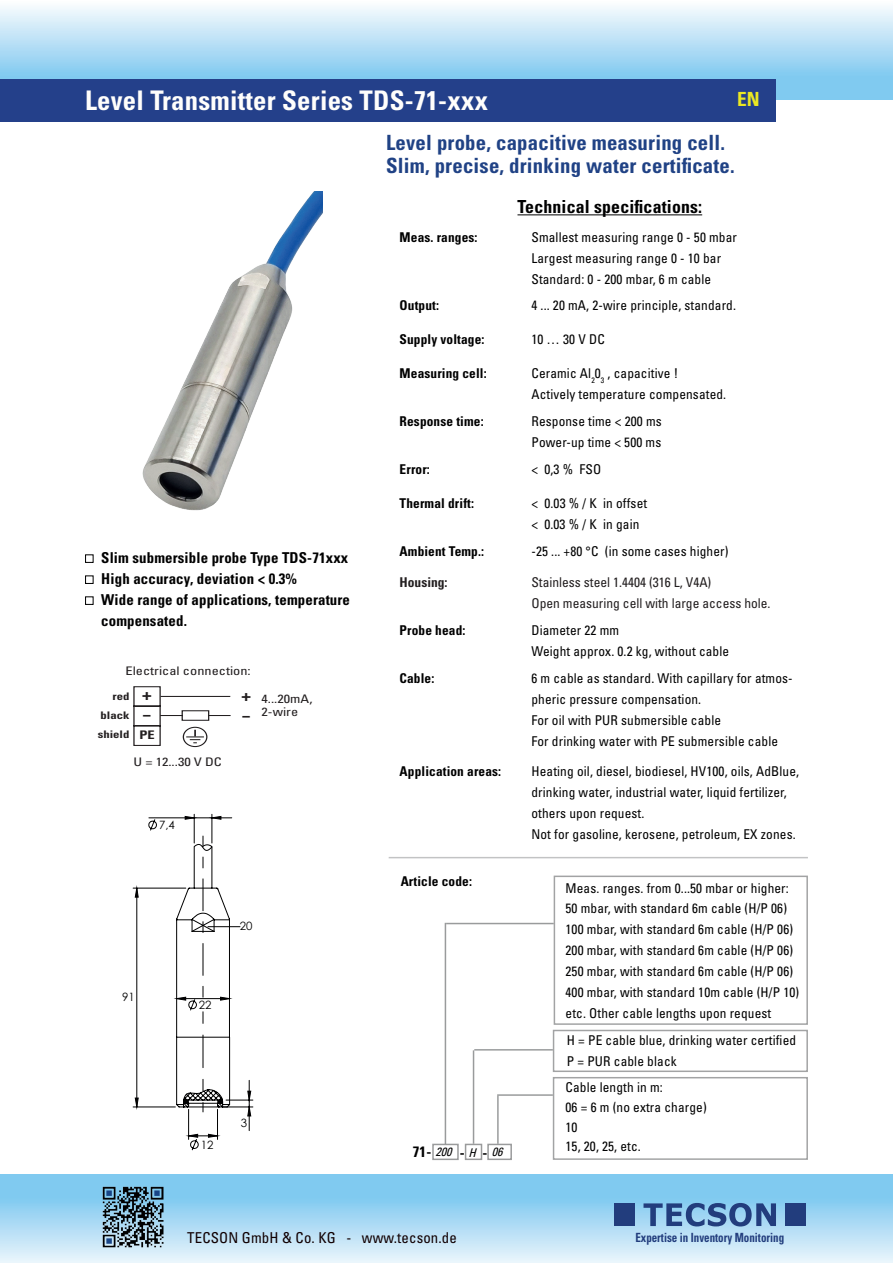
<style>
.page{position:relative;width:893px;height:1263px;background:#fff}
.page>*{position:absolute;margin:0;border:0;box-sizing:border-box;transform-origin:0 0}
.t1{font:700 condensed 27px "Univers LT Std";letter-spacing:.01em;color:#fffefc}
.t2{font:700 condensed 21px/22.5px "Univers LT Std";letter-spacing:.01em;color:#204285}
.t3{font:700 condensed 19.5px "Univers LT Std";color:#ebe823}
.t4{font:700 condensed 18px "Univers LT Std";letter-spacing:.01em;color:#000001}
.t5{font:700 condensed 15.75px/19.8px "Univers 67";color:#231f20;scale:1.22 1}
.t6{font:700 condensed 15px/21px "Univers LT Std";letter-spacing:.01em;color:#000001}
.t7{font:condensed 15px "Univers LT Std";letter-spacing:.01em;color:#110002}
.t8{font:condensed 13.5px/21px "Univers LT Std";letter-spacing:.01em;color:#000001}
.t9{font:700 condensed 13.5px "Univers LT Std";letter-spacing:.01em;color:#000001}
.t10{font:condensed 13.5px/21px "Univers LT Std";color:#231f20}
.t11{font:700 condensed 13.5px "Univers LT Std";color:#231f20}
.t12{font:700 condensed 12.6px "Univers 67";color:#223d7d;scale:.87 1}
.t13{font:italic condensed 12px "Univers LT Std";color:#000001}
.t14{font:condensed 11.85px/12.5px "Univers";color:#231f20;scale:1.21 1}
.t15{font:700 condensed 11.85px "Univers 67";color:#231f20;scale:1.22 1}
.t16{font:11.4px "Century Gothic";color:#000001}
.t17{font:700 condensed 10.5px/19.2px "Univers 67";color:#231f20;text-align:justify;scale:1.22 1}
.s1{font-weight:400;font-style:italic;font-size:12px}
</style>
<div class="page">
<div style="left:0;top:0;width:893px;height:99px;background:linear-gradient(to bottom,#f9fbfd,#69c0ee)"></div>
<div style="left:0;top:79px;width:776px;height:42px;background:#24408a"></div>
<svg style="left:0;top:1174px;width:893px;height:89px;background:#a8d9f4"></svg>
<img style="left:103px;top:1187px;width:60px;height:60px">
<hr style="left:517px;top:214px;width:185px;height:1px;background:#000001">
<hr style="left:389px;top:857px;width:419px;height:1px;background:#55595a">
<hr style="left:445px;top:923px;width:1px;height:221px;background:#55595a">
<hr style="left:446px;top:923px;width:108px;height:1px;background:#55595a">
<hr style="left:497px;top:1096px;width:2px;height:48px;background:#55595a">
<hr style="left:497px;top:1094px;width:56px;height:2px;background:#55595a">
<div style="left:85px;top:554px;width:9px;height:9px;border:1px solid #000001"></div>
<div style="left:85px;top:575px;width:9px;height:9px;border:1px solid #000001"></div>
<div style="left:85px;top:596px;width:9px;height:9px;border:1px solid #000001"></div>
<hr style="left:133px;top:1106px;width:42px;height:1px;background:#000001">
<hr style="left:133px;top:888px;width:53px;height:1px;background:#000001">
<svg style="left:134px;top:814px;width:119px;height:337px"></svg>
<hr style="left:473px;top:1050px;width:1px;height:94px;background:#55595a">
<hr style="left:474px;top:1049px;width:79px;height:1px;background:#55595a">
<img style="left:142px;top:191px;width:180px;height:320px">
<svg style="left:133px;top:686px;width:98px;height:62px"></svg>
<div style="left:614px;top:1203px;width:21px;height:23px;background:#223d7d"></div>
<div style="left:785px;top:1203px;width:20px;height:23px;background:#223d7d"></div>
<svg style="left:643px;top:1203px;width:133px;height:23px;background:#5e87b7"></svg>
<h1 class="t1" style="left:85px;top:84px;width:404px">Level Transmitter Series TDS-71-xxx</h1>
<h2 class="t2" style="left:386px;top:131px;width:350px">Level probe, capacitive measuring cell.<br>Slim, precise, drinking water certificate.</h2>
<h3 class="t3" style="left:737px;top:87px;width:24px">EN</h3>
<p class="t6" style="left:101px;top:547px;width:250px">Slim submersible probe Type TDS-71xxx<br>High accuracy, deviation &lt; 0.3%<br>Wide range of applications, temperature compensated.</p>
<p class="t14" style="left:126px;top:664px;width:105px">Electrical connection:</p>
<p class="t17" style="left:98px;top:687px;width:28px;text-indent:15px">red black shield</p>
<p class="t5" style="left:142px;top:685px;width:10px">+ -</p>
<p class="t15" style="left:139px;top:728px;width:14px">PE</p>
<p class="t14" style="left:133px;top:755px;width:75px">U = 12...30 V DC</p>
<p class="t5" style="left:241px;top:685px;width:10px">+ -</p>
<p class="t14" style="left:262px;top:693px;width:44px">4...20mA,<br>2-wire</p>
<p class="t16" style="left:159px;top:817px;width:17px">7,4</p>
<p class="t16" style="left:122px;top:988px;width:14px">91</p>
<p class="t16" style="left:199px;top:997px;width:14px">22</p>
<p class="t16" style="left:240px;top:918px;width:14px">20</p>
<p class="t16" style="left:201px;top:1137px;width:14px">12</p>
<p class="t16" style="left:241px;top:1115px;width:8px">3</p>
<h3 class="t4" style="left:517px;top:196px;width:186px">Technical specifications:</h3>
<p class="t9" style="left:400px;top:228px;width:79px">Meas. ranges:</p>
<p class="t8" style="left:531px;top:226px;width:207px">Smallest measuring range 0 - 50 mbar<br>Largest measuring range 0 - 10 bar<br>Standard: 0 - 200 mbar, 6 m cable</p>
<p class="t9" style="left:400px;top:297px;width:41px">Output:</p>
<p class="t8" style="left:531px;top:295px;width:206px">4 ... 20 mA, 2-wire principle, standard.</p>
<p class="t9" style="left:400px;top:331px;width:86px">Supply voltage:</p>
<p class="t8" style="left:531px;top:329px;width:75px">10 … 30 V DC</p>
<p class="t9" style="left:400px;top:365px;width:89px">Measuring cell:</p>
<p class="t8" style="left:531px;top:363px;width:196px">Ceramic Al<sub>2</sub>0<sub>3</sub> , capacitive !<br>Actively temperature compensated.</p>
<p class="t9" style="left:400px;top:413px;width:86px">Response time:</p>
<p class="t8" style="left:531px;top:411px;width:132px">Response time &lt; 200 ms<br>Power-up time &lt; 500 ms</p>
<p class="t9" style="left:400px;top:461px;width:32px">Error:</p>
<p class="t8" style="left:531px;top:458px;width:71px">&lt; 0,3 % FSO</p>
<p class="t9" style="left:400px;top:495px;width:76px">Thermal drift:</p>
<p class="t8" style="left:531px;top:492px;width:117px">&lt; 0.03 % / K in offset &lt; 0.03 % / K in gain</p>
<p class="t9" style="left:400px;top:543px;width:86px">Ambient Temp.:</p>
<p class="t8" style="left:531px;top:540px;width:199px">-25 ... +80 °C (in some cases higher)</p>
<p class="t11" style="left:400px;top:574px;width:49px">Housing:</p>
<p class="t10" style="left:531px;top:572px;width:241px">Stainless steel 1.4404 (316 L, V4A)<br>Open measuring cell with large access hole.</p>
<p class="t9" style="left:400px;top:622px;width:67px">Probe head:</p>
<p class="t8" style="left:531px;top:619px;width:199px">Diameter 22 mm<br>Weight approx. 0.2 kg, without cable</p>
<p class="t9" style="left:400px;top:670px;width:36px">Cable:</p>
<p class="t8" style="left:531px;top:667px;width:263px">6 m cable as standard. With capillary for atmos&shy;pheric pressure compensation.<br>For oil with PUR submersible cable<br>For drinking water with PE submersible cable</p>
<p class="t9" style="left:400px;top:763px;width:103px">Application areas:</p>
<p class="t8" style="left:531px;top:761px;width:269px">Heating oil, diesel, biodiesel, HV100, oils, AdBlue, drinking water, industrial water, liquid fertilizer, others upon request.<br>Not for gasoline, kerosene, petroleum, EX zones.</p>
<p class="t9" style="left:401px;top:873px;width:73px">Article code:</p>
<p class="t6" style="left:413px;top:1141px;width:76px">71- <span class="s1">200</span> - <span class="s1">H</span> -</p>
<p class="t13" style="left:492px;top:1144px;width:16px">06</p>
<p class="t8" style="left:566px;top:877px;width:225px">Meas. ranges. from 0...50 mbar or higher:</p>
<p class="t8" style="left:566px;top:897px;width:235px">50 mbar, with standard 6m cable (H/P 06)<br>100 mbar, with standard 6m cable (H/P 06)<br>200 mbar, with standard 6m cable (H/P 06)<br>250 mbar, with standard 6m cable (H/P 06)<br>400 mbar, with standard 10m cable (H/P 10) etc. Other cable lengths upon request</p>
<p class="t8" style="left:567px;top:1030px;width:231px">H = PE cable blue, drinking water certified<br>P = PUR cable black</p>
<p class="t8" style="left:566px;top:1077px;width:143px;line-height:19.8px">Cable length in m:<br>06 = 6 m (no extra charge)<br>10<br>15, 20, 25, etc.</p>
<p class="t7" style="left:187px;top:1228px;width:271px">TECSON GmbH &amp; Co. KG - www.tecson.de</p>
<p class="t12" style="left:635px;top:1230px;width:173px">Expertise in Inventory Monitoring</p>
</div>
